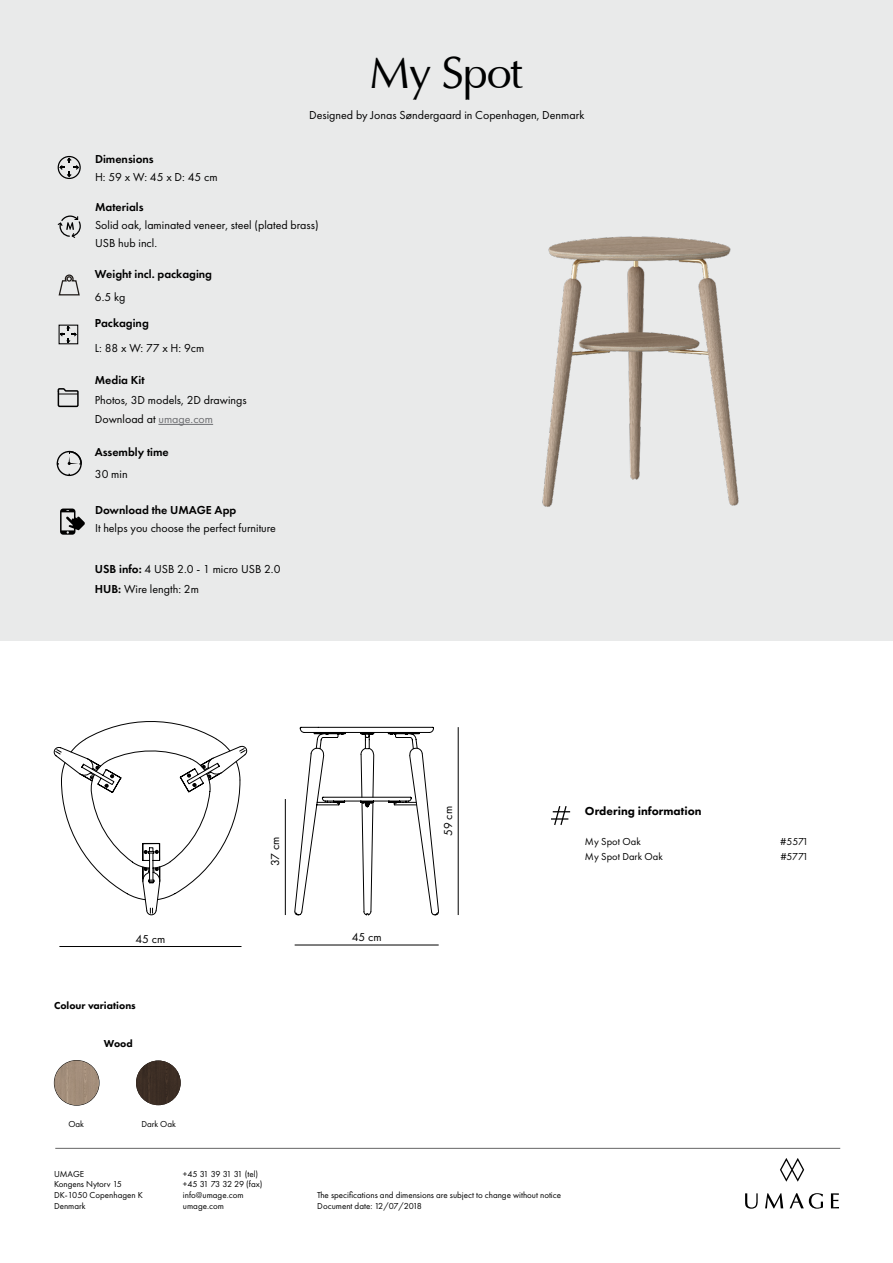
<style>
.page{position:relative;width:893px;height:1263px;background:#fff}
.page>*{position:absolute;margin:0;border:0;box-sizing:border-box;transform-origin:0 0}
.t1{font:45px "Optima";letter-spacing:-.025em;color:#000101}
.t2{font:12px/19.6px "Futura PT";color:#000}
.t3{font:600 12px "Futura PT";color:#000}
.t4{font:800 12px "Futura PT";color:#000}
.t5{font:10.5px "Futura PT";color:#000}
.t6{font:800 10.5px "Futura PT";color:#000}
.t7{font:9px/10.8px "Futura PT";color:#000}
.s1{color:#6d6e71}
.s2{font-weight:600}
</style>
<div class="page">
<svg style="left:831px;top:1193px;width:8px;height:15px"></svg>
<svg style="left:780px;top:1158px;width:24px;height:23px"></svg>
<svg style="left:745px;top:1193px;width:13px;height:16px"></svg>
<svg style="left:765px;top:1193px;width:18px;height:15px"></svg>
<svg style="left:789px;top:1193px;width:34px;height:16px"></svg>
<div style="left:0;top:0;width:893px;height:640px;background:#e9eaea"></div>
<svg style="left:60px;top:508px;width:25px;height:27px"></svg>
<hr style="left:55px;top:1148px;width:785px;height:1px;background:#000">
<svg style="left:551px;top:806px;width:19px;height:19px"></svg>
<div style="left:58px;top:156px;width:23px;height:23px;border:1px solid #000;border-radius:50%"></div>
<svg style="left:59px;top:158px;width:20px;height:19px"></svg>
<svg style="left:58px;top:215px;width:23px;height:23px"></svg>
<svg style="left:58px;top:274px;width:22px;height:22px"></svg>
<svg style="left:61px;top:327px;width:15px;height:15px"></svg>
<div style="left:59px;top:325px;width:19px;height:19px;border:1px solid #000"></div>
<svg style="left:57px;top:388px;width:22px;height:20px"></svg>
<img style="left:542px;top:236px;width:197px;height:271px">
<hr style="left:458px;top:727px;width:1px;height:188px;background:#000">
<hr style="left:59px;top:946px;width:182px;height:1px;background:#000">
<svg style="left:294px;top:727px;width:145px;height:188px"></svg>
<svg style="left:53px;top:721px;width:194px;height:194px"></svg>
<hr style="left:295px;top:945px;width:144px;height:1px;background:#000">
<hr style="left:285px;top:799px;width:1px;height:116px;background:#000">
<div style="left:57px;top:451px;width:25px;height:25px;border:1px solid #000;border-radius:50%"></div>
<svg style="left:68px;top:450px;width:14px;height:15px"></svg>
<hr style="left:158px;top:424px;width:55px;height:1px;background:#6d6e71">
<img style="left:54px;top:1060px;width:45px;height:45px;border-radius:22px">
<div style="left:136px;top:1060px;width:45px;height:45px;background:#3c2e24;border-radius:22px"></div>
<h1 class="t1" style="left:370px;top:38px;width:155px">My Spot</h1>
<p class="t2" style="left:309px;top:105px;width:277px">Designed by Jonas Søndergaard in Copenhagen, Denmark</p>
<p class="t3" style="left:95px;top:151px;width:60px">Dimensions</p>
<p class="t2" style="left:95px;top:167px;width:124px">H: 59 x W: 45 x D: 45 cm</p>
<p class="t3" style="left:95px;top:200px;width:50px">Materials</p>
<p class="t2" style="left:95px;top:216px;width:225px;line-height:18.1px">Solid oak, laminated veneer, steel (plated brass)<br>USB hub incl.</p>
<p class="t3" style="left:95px;top:267px;width:119px">Weight incl. packaging</p>
<p class="t2" style="left:95px;top:287px;width:32px">6.5 kg</p>
<p class="t3" style="left:95px;top:315px;width:56px">Packaging</p>
<p class="t2" style="left:95px;top:338px;width:111px">L: 88 x W: 77 x H: 9cm</p>
<p class="t3" style="left:95px;top:372px;width:51px">Media Kit</p>
<p class="t2" style="left:95px;top:390px;width:153px">Photos, 3D models, 2D drawings<br>Download at <span class="s1">umage.com</span></p>
<p class="t3" style="left:95px;top:444px;width:76px">Assembly time</p>
<p class="t2" style="left:95px;top:464px;width:34px">30 min</p>
<p class="t3" style="left:95px;top:503px;width:143px">Download the UMAGE App</p>
<p class="t2" style="left:95px;top:518px;width:182px">It helps you choose the perfect furniture</p>
<p class="t2" style="left:95px;top:559px;width:187px"><span class="s2">USB info:</span> 4 USB 2.0 - 1 micro USB 2.0<br><span class="s2">HUB:</span> Wire length: 2m</p>
<p class="t2" style="left:265px;top:866px;width:31px;rotate:-90deg">37 cm</p>
<p class="t2" style="left:135px;top:929px;width:31px">45 cm</p>
<p class="t2" style="left:352px;top:927px;width:31px">45 cm</p>
<p class="t6" style="left:54px;top:999px;width:83px">Colour variations</p>
<p class="t6" style="left:104px;top:1037px;width:30px">Wood</p>
<p class="t2" style="left:438px;top:836px;width:31px;rotate:-90deg">59 cm</p>
<p class="t4" style="left:585px;top:804px;width:118px">Ordering information</p>
<p class="t5" style="left:585px;top:835px;width:57px">My Spot Oak</p>
<p class="t5" style="left:780px;top:835px;width:30px">#5571</p>
<p class="t5" style="left:585px;top:850px;width:79px">My Spot Dark Oak</p>
<p class="t5" style="left:780px;top:850px;width:30px">#5771</p>
<p class="t7" style="left:68px;top:1118px;width:17px">Oak</p>
<p class="t7" style="left:141px;top:1118px;width:36px">Dark Oak</p>
<p class="t7" style="left:54px;top:1168px;width:90px">UMAGE<br>Kongens Nytorv 15<br>DK-1050 Copenhagen K<br>Denmark</p>
<p class="t7" style="left:183px;top:1168px;width:81px">+45 31 39 31 31 (tel) +45 31 73 32 29 (fax) info@umage.com umage.com</p>
<p class="t7" style="left:317px;top:1190px;width:245px">The specifications and dimensions are subject to change without notice<br>Document date: 12/07/2018</p>
</div>
